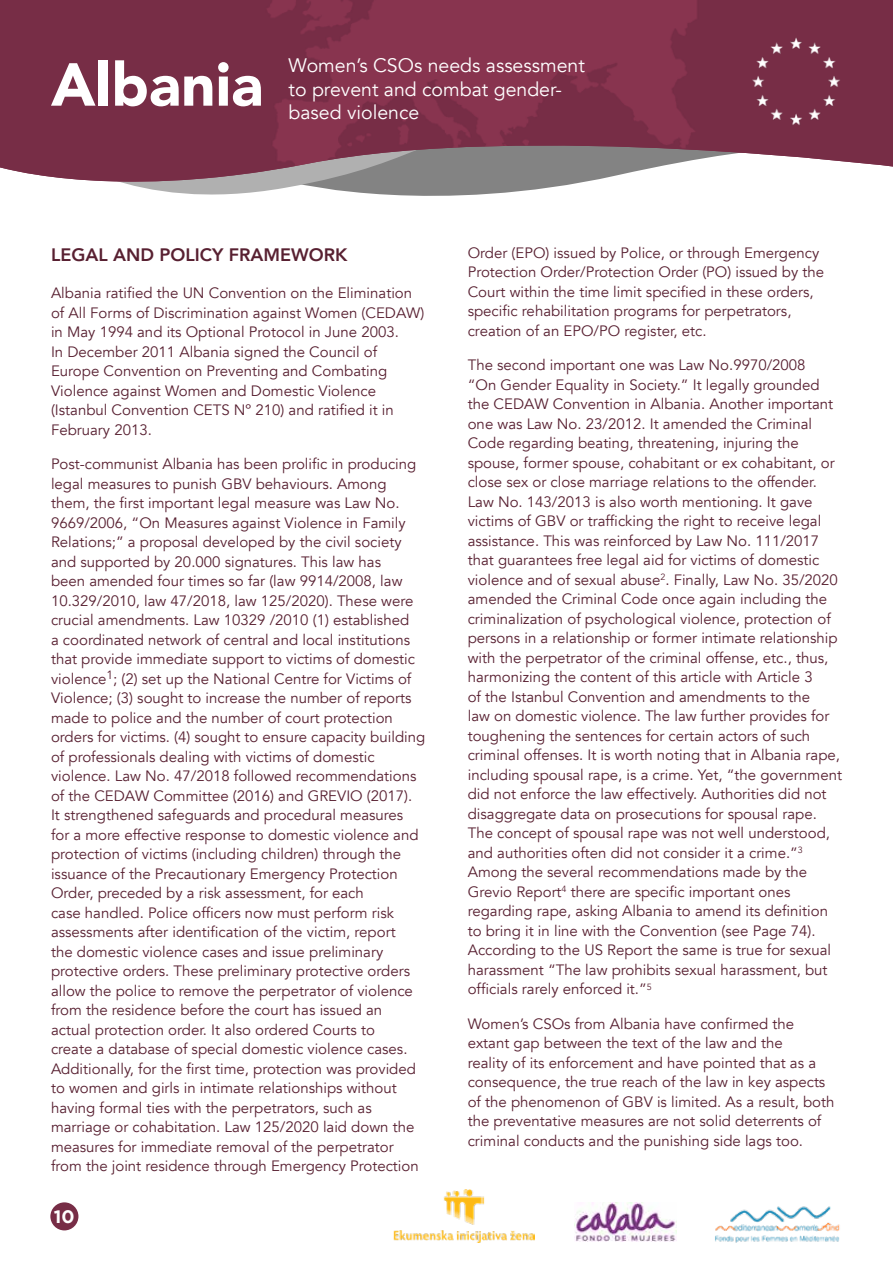
<style>
.page{position:relative;width:893px;height:1263px;background:#fff}
.page>*{position:absolute;margin:0;border:0;box-sizing:border-box;transform-origin:0 0}
.t1{font:900 60px "Avenir";color:#fff}
.t2{font:19.5px/23.4px "Avenir";color:#fff}
.t3{font:800 18px "Avenir";color:#582031}
.t4{font:700 18px "Gotham";color:#fff}
.t5{font:15px/19.5px "Avenir";color:#582031}
</style>
<div class="page">
<div style="left:50px;top:1202px;width:28px;height:28px;background:#772d46;border-radius:50%"></div>
<svg style="left:124px;top:183px;width:453px;height:13px"></svg>
<img style="left:0;top:0;width:893px;height:183px">
<img style="left:749px;top:33px;width:95px;height:98px">
<img style="left:574px;top:1202px;width:102px;height:39px">
<img style="left:715px;top:1206px;width:125px;height:37px">
<img style="left:394px;top:1190px;width:140px;height:53px">
<h1 class="t1" style="left:51px;top:33px;width:214px">Albania</h1>
<h2 class="t2" style="left:289px;top:54px;width:298px">Women’s CSOs needs assessment to prevent and combat gender&shy;based violence</h2>
<p class="t3" style="left:51px;top:240px;width:298px">LEGAL AND POLICY FRAMEWORK</p>
<p class="t5" style="left:51px;top:283px;width:375px">Albania ratified the UN Convention on the Elimination of All Forms of Discrimination against Women (CEDAW) in May 1994 and its Optional Protocol in June 2003.<br>In December 2011 Albania signed the Council of Europe Convention on Preventing and Combating Violence against Women and Domestic Violence (Istanbul Convention CETS Nº 210) and ratified it in February 2013.</p>
<p class="t5" style="left:51px;top:454px;width:376px">Post-communist Albania has been prolific in producing legal measures to punish GBV behaviours. Among them, the first important legal measure was Law No.<br>9669/2006, “On Measures against Violence in Family Relations;” a proposal developed by the civil society and supported by 20.000 signatures. This law has<br>been amended four times so far (law 9914/2008, law 10.329/2010, law 47/2018, law 125/2020). These were crucial amendments. Law 10329 /2010 (1) established<br>a coordinated network of central and local institutions that provide immediate support to victims of domestic violence<sup>1</sup>; (2) set up the National Centre for Victims of Violence; (3) sought to increase the number of reports made to police and the number of court protection orders for victims. (4) sought to ensure capacity building of professionals dealing with victims of domestic violence. Law No. 47/2018 followed recommendations of the CEDAW Committee (2016) and GREVIO (2017).<br>It strengthened safeguards and procedural measures for a more effective response to domestic violence and protection of victims (including children) through the issuance of the Precautionary Emergency Protection Order, preceded by a risk assessment, for each<br>case handled. Police officers now must perform risk assessments after identification of the victim, report<br>the domestic violence cases and issue preliminary protective orders. These preliminary protective orders allow the police to remove the perpetrator of violence from the residence before the court has issued an actual protection order. It also ordered Courts to<br>create a database of special domestic violence cases.<br>Additionally, for the first time, protection was provided to women and girls in intimate relationships without having formal ties with the perpetrators, such as marriage or cohabitation. Law 125/2020 laid down the measures for immediate removal of the perpetrator from the joint residence through Emergency Protection</p>
<p class="t4" style="left:54px;top:1206px;width:22px">10</p>
<p class="t5" style="left:468px;top:243px;width:358px">Order (EPO) issued by Police, or through Emergency Protection Order/Protection Order (PO) issued by the Court within the time limit specified in these orders, specific rehabilitation programs for perpetrators, creation of an EPO/PO register, etc.</p>
<p class="t5" style="left:468px;top:355px;width:376px">The second important one was Law No.9970/2008<br>“On Gender Equality in Society.” It legally grounded the CEDAW Convention in Albania. Another important one was Law No. 23/2012. It amended the Criminal Code regarding beating, threatening, injuring the spouse, former spouse, cohabitant or ex cohabitant, or close sex or close marriage relations to the offender.<br>Law No. 143/2013 is also worth mentioning. It gave victims of GBV or trafficking the right to receive legal assistance. This was reinforced by Law No. 111/2017 that guarantees free legal aid for victims of domestic violence and of sexual abuse<sup>2</sup>. Finally, Law No. 35/2020 amended the Criminal Code once again including the criminalization of psychological violence, protection of persons in a relationship or former intimate relationship with the perpetrator of the criminal offense, etc., thus, harmonizing the content of this article with Article 3<br>of the Istanbul Convention and amendments to the<br>law on domestic violence. The law further provides for toughening the sentences for certain actors of such criminal offenses. It is worth noting that in Albania rape, including spousal rape, is a crime. Yet, “the government did not enforce the law effectively. Authorities did not disaggregate data on prosecutions for spousal rape.<br>The concept of spousal rape was not well understood, and authorities often did not consider it a crime.”<sup>3<br></sup>Among the several recommendations made by the Grevio Report<sup>4</sup> there are specific important ones regarding rape, asking Albania to amend its definition to bring it in line with the Convention (see Page 74).<br>According to the US Report the same is true for sexual harassment “The law prohibits sexual harassment, but officials rarely enforced it.”<sup>5</sup></p>
<p class="t5" style="left:468px;top:1014px;width:368px">Women’s CSOs from Albania have confirmed the extant gap between the text of the law and the<br>reality of its enforcement and have pointed that as a consequence, the true reach of the law in key aspects of the phenomenon of GBV is limited. As a result, both the preventative measures are not solid deterrents of criminal conducts and the punishing side lags too.</p>
</div>
